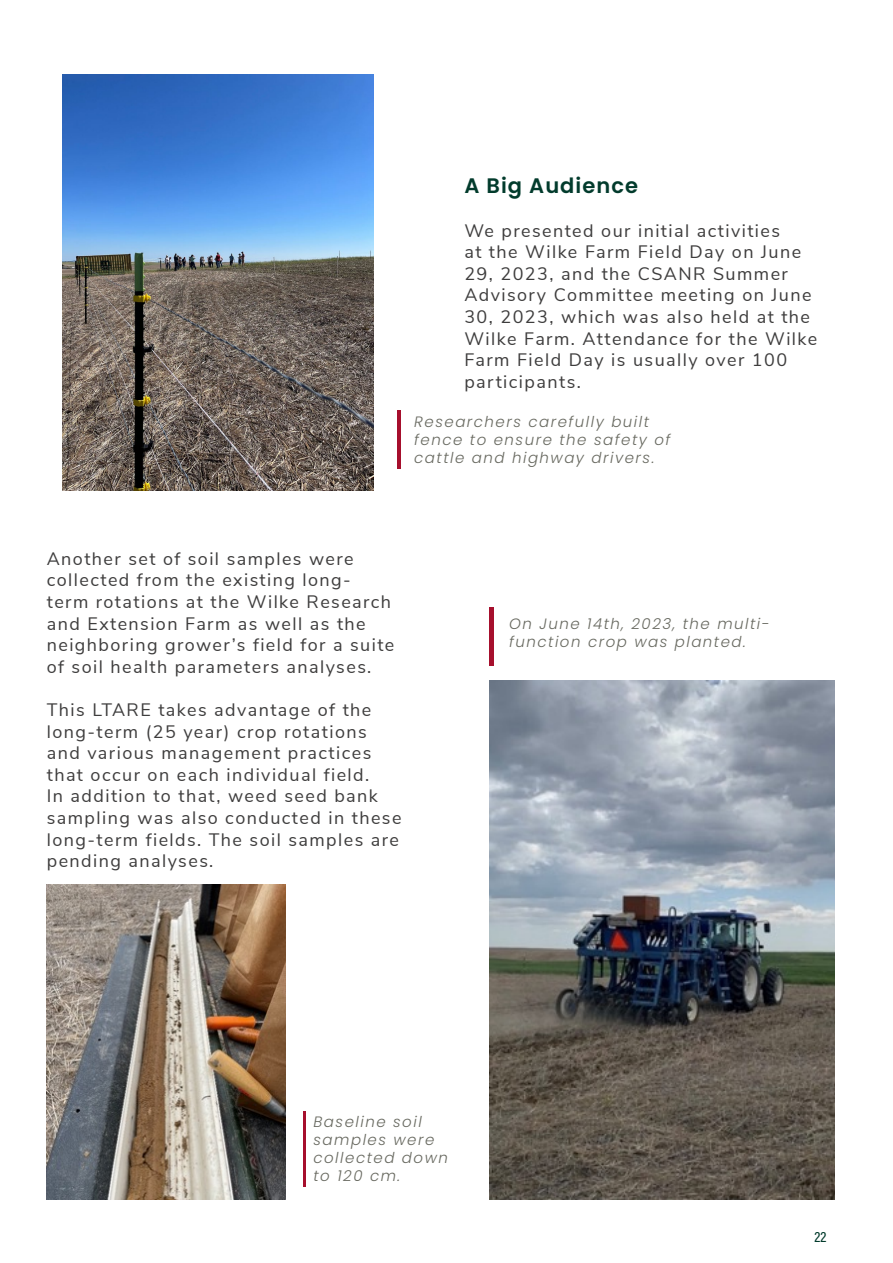
<style>
.page{position:relative;width:893px;height:1263px;background:#fff}
.page>*{position:absolute;margin:0;border:0;box-sizing:border-box;transform-origin:0 0}
.Heading_2{font:600 21px "Poppins";letter-spacing:.05em;color:#023b2c}
.t1{font:18px/21.6px "Nunito Sans";letter-spacing:.08em;color:#3e3d3d}
.t2{font:italic 300 15px/18px "Poppins";letter-spacing:.1em;color:#686960}
.t3{font:500 15px "Acumin Pro Cond";color:#023b2c}
</style>
<div class="page">
<img style="left:489px;top:680px;width:346px;height:519px">
<img style="left:47px;top:884px;width:238px;height:315px">
<hr style="left:304px;top:1111px;width:2px;height:75px;background:#a60f2d">
<img style="left:62px;top:75px;width:312px;height:415px">
<hr style="left:397px;top:410px;width:4px;height:58px;background:#a60f2d">
<div style="left:489px;top:607px;width:5px;height:58px;background:#a60f2d"></div>
<p class="Heading_2" style="left:464px;top:174px;width:175px">A Big Audience</p>
<p class="t1" style="left:464px;top:218px;width:354px">We presented our initial activities<br>at the Wilke Farm Field Day on June<br>29, 2023, and the CSANR Summer<br>Advisory Committee meeting on June<br>30, 2023, which was also held at the<br>Wilke Farm. Attendance for the Wilke<br>Farm Field Day is usually over 100 participants.</p>
<p class="t2" style="left:414px;top:413px;width:258px">Researchers carefully built fence to ensure the safety of cattle and highway drivers.</p>
<p class="t1" style="left:47px;top:547px;width:349px">Another set of soil samples were collected from the existing long&shy;term rotations at the Wilke Research and Extension Farm as well as the neighboring grower’s field for a suite of soil health parameters analyses.</p>
<p class="t1" style="left:47px;top:698px;width:356px">This LTARE takes advantage of the long-term (25 year) crop rotations and various management practices that occur on each individual field.<br>In addition to that, weed seed bank sampling was also conducted in these long-term fields. The soil samples are pending analyses.</p>
<p class="t2" style="left:509px;top:614px;width:262px">On June 14th, 2023, the multi&shy;function crop was planted.</p>
<p class="t2" style="left:313px;top:1113px;width:136px">Baseline soil samples were collected down to 120 cm.</p>
<p class="t3" style="left:814px;top:1227px;width:14px">22</p>
</div>
